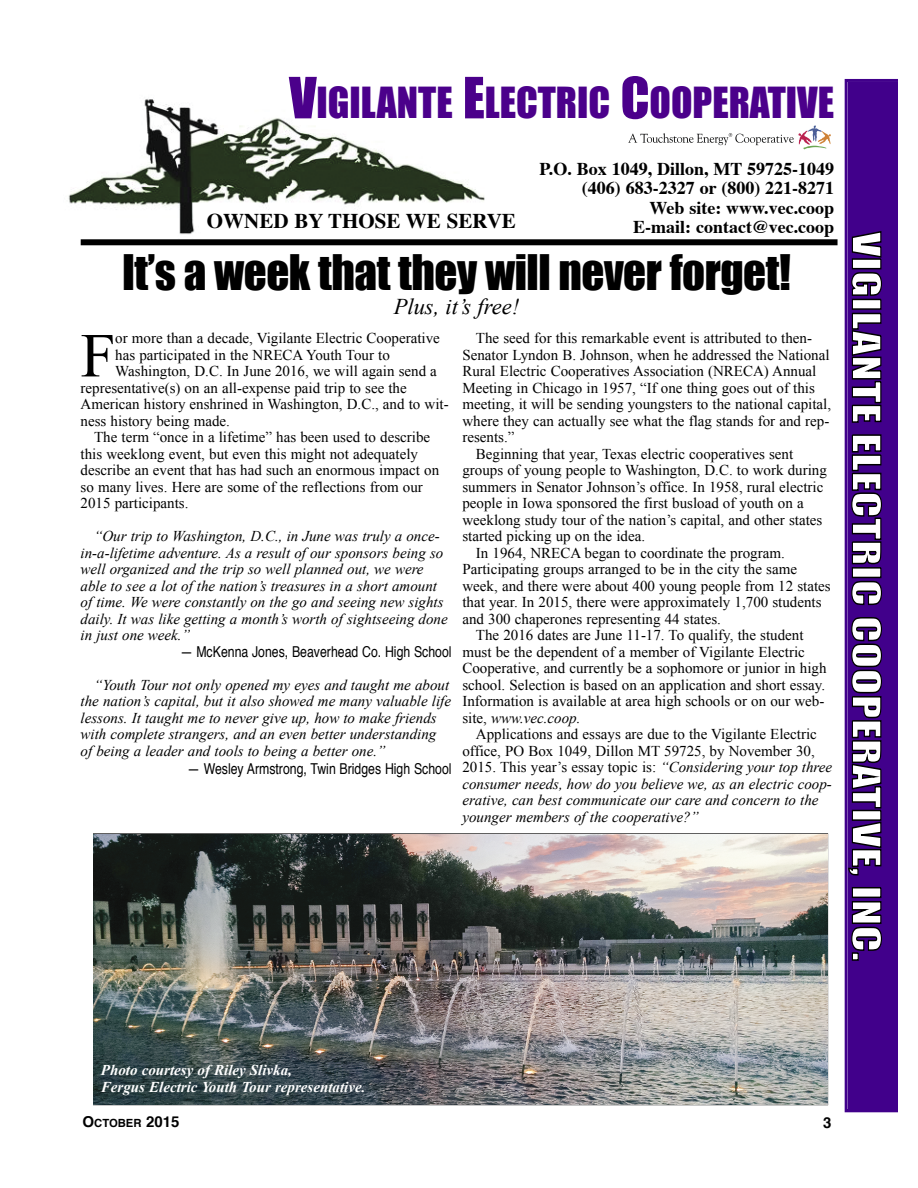
<style>
.page{position:relative;width:918px;height:1188px;background:#fff}
.page>*{position:absolute;margin:0;border:0;box-sizing:border-box;transform-origin:0 0}
.t1{font:62.55px "Times New Roman";color:#000}
.t2{font:45px "Impact";letter-spacing:-.01em;color:#000}
.t3{font:39.3px "Impact";color:#4b008b}
.t4{font:italic 22.5px "Times New Roman";color:#000}
.t5{font:700 21px "Times";color:#000}
.t6{font:700 18px/19.5px "Times";color:#000;text-align:right}
.t7{font:15px "Times New Roman";color:#000}
.t8{font:italic 15px/16.5px "Times New Roman";color:#000}
.t9{font:condensed 15px "Helvetica";color:#000}
.t10{font:italic 700 15px/16.5px "Times New Roman";color:#fff}
.t11{font:700 15px "Helvetica";color:#000}
.t12{font:700 11.25px "Helvetica";color:#000}
.s1{font-size:52.5px}
.s2{font-style:normal}
.s3{font-style:italic}
.s4{font-size:15px}
</style>
<div class="page">
<img style="left:68px;top:99px;width:417px;height:136px">
<div style="left:845px;top:79px;width:52px;height:1033px;background:#41008b"></div>
<svg style="left:845px;top:230px;width:40px;height:732px"></svg>
<img style="left:629px;top:126px;width:202px;height:24px">
<div style="left:81px;top:239px;width:757px;height:6px;background:#000"></div>
<img style="left:94px;top:834px;width:733px;height:270px">
<h3 class="t3" style="left:289px;top:79px;width:547px"><span class="s1">V</span>IGILANTE <span class="s1">E</span>LECTRIC <span class="s1">C</span>OOPERATIVE</h3>
<h3 class="t5" style="left:207px;top:212px;width:311px">OWNED BY THOSE WE SERVE</h3>
<p class="t6" style="left:539px;top:161px;width:296px">P.O. Box 1049, Dillon, MT 59725-1049 (406) 683-2327 or (800) 221-8271<br>Web site: www.vec.coop</p>
<p class="t6" style="left:633px;top:219px;width:203px">E-mail: contact@vec.coop</p>
<h2 class="t2" style="left:122px;top:245px;width:671px">It’s a week that they will never forget!</h2>
<h3 class="t4" style="left:394px;top:294px;width:127px">Plus, it’s free!</h3>
<h1 class="t1" style="left:81px;top:321px;width:36px">F</h1>
<p class="t7" style="left:115px;top:330px;width:326px">or more than a decade, Vigilante Electric Cooperative</p>
<p class="t7" style="left:115px;top:347px;width:276px">has participated in the NRECA Youth Tour to</p>
<p class="t7" style="left:115px;top:363px;width:323px">Washington, D.C. In June 2016, we will again send a</p>
<p class="t7" style="left:81px;top:380px;width:328px">representative(s) on an all-expense paid trip to see the</p>
<p class="t7" style="left:81px;top:396px;width:370px">American history enshrined in Washington, D.C., and to wit-</p>
<p class="t7" style="left:81px;top:413px;width:151px">ness history being made.</p>
<p class="t7" style="left:94px;top:429px;width:338px">The term “once in a lifetime” has been used to describe</p>
<p class="t7" style="left:81px;top:446px;width:339px">this weeklong event, but even this might not adequately</p>
<p class="t7" style="left:81px;top:462px;width:360px">describe an event that has had such an enormous impact on</p>
<p class="t7" style="left:81px;top:479px;width:344px">so many lives. Here are some of the reflections from our</p>
<p class="t7" style="left:81px;top:495px;width:109px">2015 participants.</p>
<p class="t8" style="left:81px;top:528px;width:369px;text-indent:14px">“Our trip to Washington, D.C., in June was truly a once&shy;in-a-lifetime adventure. As a result of our sponsors being so well organized and the trip so well planned out, we were able to see a lot of the nation’s treasures in a short amount of time. We were constantly on the go and seeing new sights daily. It was like getting a month’s worth of sightseeing done in just one week.”</p>
<p class="t9" style="left:180px;top:645px;width:273px">— McKenna Jones, Beaverhead Co. High School</p>
<p class="t8" style="left:81px;top:677px;width:372px;text-indent:14px">“Youth Tour not only opened my eyes and taught me about the nation’s capital, but it also showed me many valuable life lessons. It taught me to never give up, how to make friends with complete strangers, and an even better understanding of being a leader and tools to being a better one.”</p>
<p class="t9" style="left:188px;top:762px;width:266px">— Wesley Armstrong, Twin Bridges High School</p>
<p class="t7" style="left:476px;top:330px;width:338px">The seed for this remarkable event is attributed to then-</p>
<p class="t7" style="left:462px;top:347px;width:369px">Senator Lyndon B. Johnson, when he addressed the National</p>
<p class="t7" style="left:462px;top:363px;width:355px">Rural Electric Cooperatives Association (NRECA) Annual</p>
<p class="t7" style="left:462px;top:380px;width:354px">Meeting in Chicago in 1957, “If one thing goes out of this</p>
<p class="t7" style="left:462px;top:396px;width:370px">meeting, it will be sending youngsters to the national capital,</p>
<p class="t7" style="left:462px;top:413px;width:368px">where they can actually see what the flag stands for and rep-</p>
<p class="t7" style="left:462px;top:429px;width:54px">resents.”</p>
<p class="t7" style="left:476px;top:446px;width:319px">Beginning that year, Texas electric cooperatives sent</p>
<p class="t7" style="left:462px;top:462px;width:366px">groups of young people to Washington, D.C. to work during</p>
<p class="t7" style="left:462px;top:479px;width:362px">summers in Senator Johnson’s office. In 1958, rural electric</p>
<p class="t7" style="left:462px;top:495px;width:343px">people in Iowa sponsored the first busload of youth on a</p>
<p class="t7" style="left:462px;top:512px;width:361px">weeklong study tour of the nation’s capital, and other states</p>
<p class="t7" style="left:462px;top:528px;width:184px">started picking up on the idea.</p>
<p class="t7" style="left:476px;top:545px;width:310px">In 1964, NRECA began to coordinate the program.</p>
<p class="t7" style="left:462px;top:561px;width:336px">Participating groups arranged to be in the city the same</p>
<p class="t7" style="left:462px;top:578px;width:370px">week, and there were about 400 young people from 12 states</p>
<p class="t7" style="left:462px;top:594px;width:361px">that year. In 2015, there were approximately 1,700 students</p>
<p class="t7" style="left:462px;top:611px;width:260px">and 300 chaperones representing 44 states.</p>
<p class="t7" style="left:476px;top:627px;width:329px">The 2016 dates are June 11-17. To qualify, the student</p>
<p class="t7" style="left:462px;top:644px;width:344px">must be the dependent of a member of Vigilante Electric</p>
<p class="t7" style="left:462px;top:660px;width:366px">Cooperative, and currently be a sophomore or junior in high</p>
<p class="t7" style="left:462px;top:677px;width:364px">school. Selection is based on an application and short essay.</p>
<p class="t7" style="left:462px;top:693px;width:363px">Information is available at area high schools or on our web-</p>
<p class="t8" style="left:462px;top:710px;width:119px"><span class="s2">site,</span> www.vec.coop.</p>
<p class="t7" style="left:476px;top:726px;width:342px">Applications and essays are due to the Vigilante Electric</p>
<p class="t7" style="left:462px;top:743px;width:354px">office, PO Box 1049, Dillon MT 59725, by November 30,</p>
<p class="t7" style="left:462px;top:759px;width:371px">2015. This year’s essay topic is: <span class="s3">“Considering your top three</span></p>
<p class="t8" style="left:462px;top:776px;width:371px">consumer needs, how do you believe we, as an electric coop-</p>
<p class="t8" style="left:462px;top:792px;width:358px">erative, can best communicate our care and concern to the</p>
<p class="t8" style="left:462px;top:809px;width:238px">younger members of the cooperative?”</p>
<p class="t10" style="left:101px;top:1062px;width:266px">Photo courtesy of Riley Slivka,<br>Fergus Electric Youth Tour representative.</p>
<p class="t12" style="left:83px;top:1119px;width:98px"><span class="s4">O</span>CTOBER <span class="s4">2015</span></p>
<p class="t11" style="left:823px;top:1116px;width:10px">3</p>
</div>
